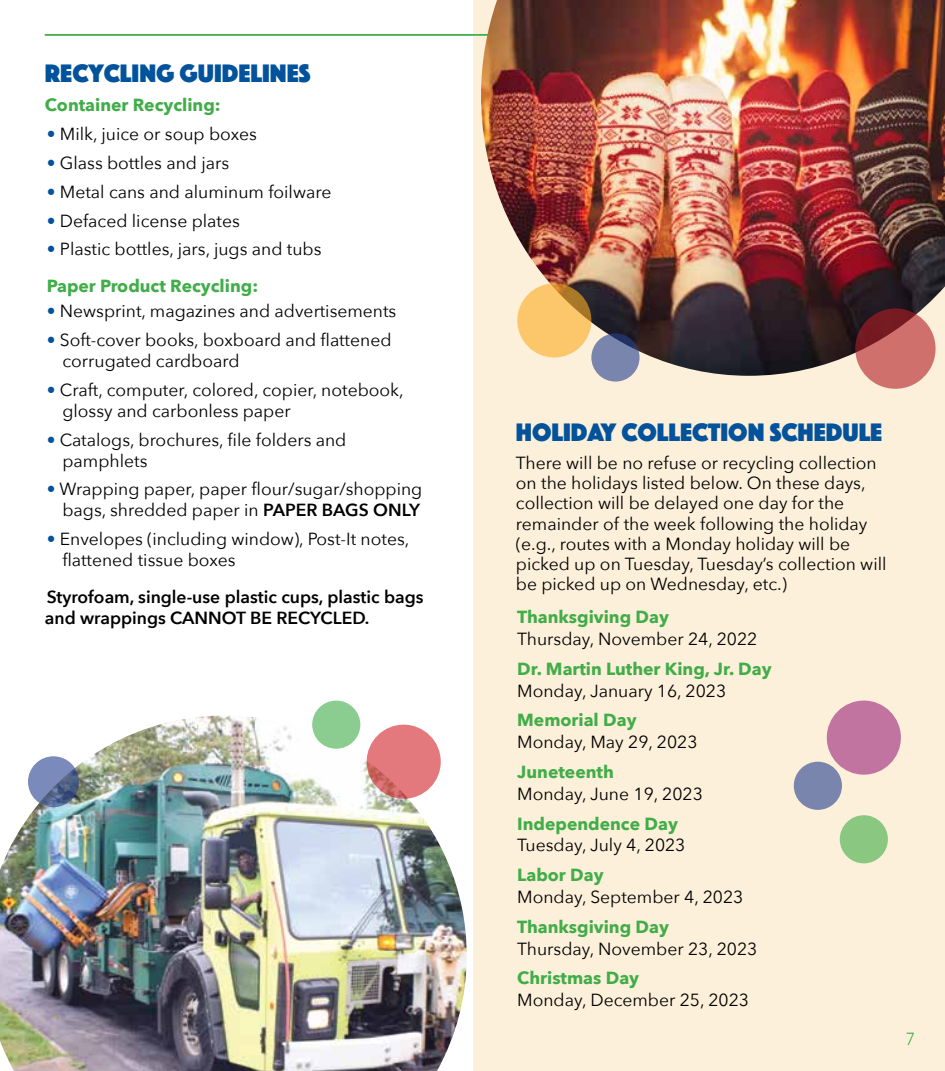
<style>
.page{position:relative;width:945px;height:1071px;background:#fff}
.page>*{position:absolute;margin:0;border:0;box-sizing:border-box;transform-origin:0 0}
.t1{font:26.25px "Phosphate Solid";color:#02539b}
.t2{font:17.5px/20.1px "Avenir Next";color:#000}
.t3{font:700 17.5px "Avenir Next";color:#41ad49}
.t4{font:600 17.5px/21px "Avenir Next";color:#000}
.t5{font:300 17.5px "Avenir";color:#41ad49}
.s1{color:#02539b}
.s2{font-weight:700;color:#41ad49}
.s3{font-weight:600}
</style>
<div class="page">
<img style="left:0;top:715px;width:467px;height:356px">
<svg style="left:367px;top:725px;width:74px;height:74px;background:#e0777a"></svg>
<div style="left:312px;top:701px;width:48px;height:48px;background:#8bcd90;border-radius:50%"></div>
<svg style="left:28px;top:756px;width:51px;height:51px;background:#6a7ba6"></svg>
<div style="left:473px;top:0;width:472px;height:1071px;background:#fdf0da"></div>
<hr style="left:45px;top:34px;width:857px;height:2px;background:#41ad49">
<img style="left:481px;top:0;width:464px;height:376px">
<svg style="left:855px;top:309px;width:81px;height:80px;background:#b95c5b"></svg>
<svg style="left:517px;top:283px;width:74px;height:75px;background:#f1bd63"></svg>
<svg style="left:591px;top:333px;width:49px;height:49px;background:#737ea4"></svg>
<div style="left:827px;top:701px;width:74px;height:74px;background:#c0749f;border-radius:50%"></div>
<div style="left:794px;top:762px;width:48px;height:48px;background:#7985ac;border-radius:50%"></div>
<div style="left:840px;top:815px;width:48px;height:48px;background:#8ac781;border-radius:50%"></div>
<h1 class="t1" style="left:45px;top:55px;width:267px">RECYCLING GUIDELINES</h1>
<p class="t3" style="left:45px;top:90px;width:177px">Container Recycling:</p>
<p class="t2" style="left:47px;top:123px;width:212px"><span class="s1">•</span> Milk, juice or soup boxes</p>
<p class="t2" style="left:47px;top:152px;width:184px"><span class="s1">•</span> Glass bottles and jars</p>
<p class="t2" style="left:47px;top:181px;width:286px"><span class="s1">•</span> Metal cans and aluminum foilware</p>
<p class="t2" style="left:47px;top:210px;width:195px"><span class="s1">•</span> Defaced license plates</p>
<p class="t2" style="left:47px;top:230px;width:276px;line-height:36.8px"><span class="s1">•</span> Plastic bottles, jars, jugs and tubs<br><span class="s2">Paper Product Recycling:</span></p>
<p class="t2" style="left:47px;top:300px;width:351px"><span class="s1">•</span> Newsprint, magazines and advertisements</p>
<p class="t2" style="left:62px;top:329px;width:331px;line-height:21px;text-indent:-16px"><span class="s1">•</span> Soft-cover books, boxboard and flattened corrugated cardboard</p>
<p class="t2" style="left:62px;top:378px;width:343px;line-height:21px;text-indent:-16px"><span class="s1">•</span> Craft, computer, colored, copier, notebook, glossy and carbonless paper</p>
<p class="t2" style="left:62px;top:428px;width:286px;line-height:21px;text-indent:-16px"><span class="s1">•</span> Catalogs, brochures, file folders and pamphlets</p>
<p class="t2" style="left:47px;top:478px;width:377px;line-height:21px;text-align:right"><span class="s1">•</span> Wrapping paper, paper flour/sugar/shopping bags, shredded paper in <span class="s3">PAPER BAGS ONLY</span></p>
<p class="t2" style="left:62px;top:528px;width:348px;line-height:21px;text-indent:-16px"><span class="s1">•</span> Envelopes (including window), Post-It notes, flattened tissue boxes</p>
<p class="t4" style="left:45px;top:586px;width:380px">Styrofoam, single-use plastic cups, plastic bags and wrappings CANNOT BE RECYCLED.</p>
<h1 class="t1" style="left:516px;top:414px;width:368px">HOLIDAY COLLECTION SCHEDULE</h1>
<p class="t2" style="left:516px;top:452px;width:372px">There will be no refuse or recycling collection on the holidays listed below. On these days, collection will be delayed one day for the remainder of the week following the holiday (e.g., routes with a Monday holiday will be picked up on Tuesday, Tuesday’s collection will be picked up on Wednesday, etc.)</p>
<p class="t3" style="left:517px;top:602px;width:153px">Thanksgiving Day</p>
<p class="t2" style="left:517px;top:628px;width:242px">Thursday, November 24, 2022</p>
<p class="t3" style="left:517px;top:653px;width:256px">Dr. Martin Luther King, Jr. Day</p>
<p class="t2" style="left:517px;top:680px;width:211px">Monday, January 16, 2023</p>
<p class="t3" style="left:517px;top:705px;width:121px">Memorial Day</p>
<p class="t2" style="left:517px;top:731px;width:182px">Monday, May 29, 2023</p>
<p class="t3" style="left:517px;top:757px;width:98px">Juneteenth</p>
<p class="t2" style="left:517px;top:783px;width:187px">Monday, June 19, 2023</p>
<p class="t3" style="left:517px;top:808px;width:162px">Independence Day</p>
<p class="t2" style="left:517px;top:835px;width:170px">Tuesday, July 4, 2023</p>
<p class="t3" style="left:517px;top:860px;width:88px">Labor Day</p>
<p class="t2" style="left:517px;top:886px;width:228px">Monday, September 4, 2023</p>
<p class="t3" style="left:517px;top:912px;width:153px">Thanksgiving Day</p>
<p class="t2" style="left:517px;top:938px;width:242px">Thursday, November 23, 2023</p>
<p class="t3" style="left:517px;top:963px;width:123px">Christmas Day</p>
<p class="t2" style="left:517px;top:989px;width:233px">Monday, December 25, 2023</p>
<p class="t5" style="left:906px;top:1029px;width:11px">7</p>
</div>
